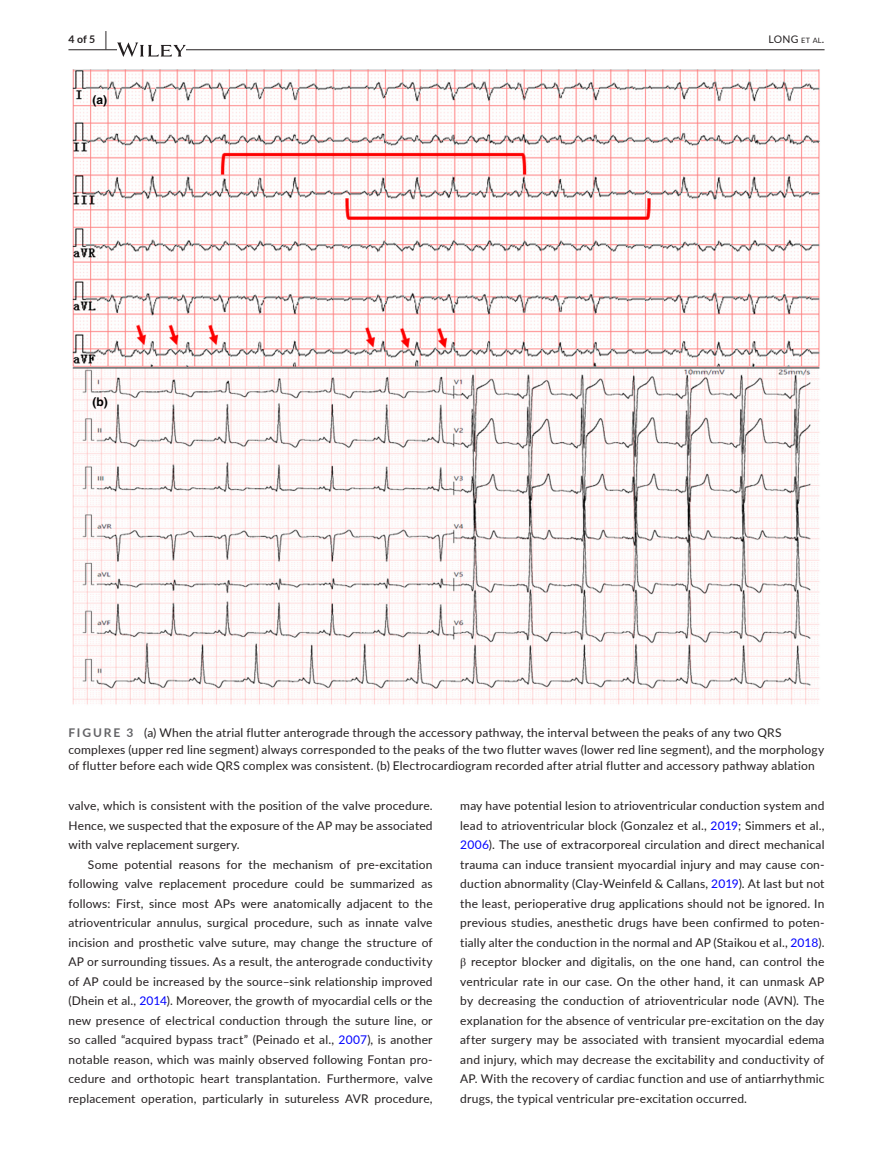
<style>
.page{position:relative;width:893px;height:1174px;background:#fff}
.page>*{position:absolute;margin:0;border:0;box-sizing:border-box;transform-origin:0 0}
.t1{font:12px/19.5px "Lato";letter-spacing:.015em;color:#231f20;text-align:justify}
.t2{font:700 12px "Helvetica";color:#000}
.t3{font:10.5px "Lato";color:#231f20}
.t4{font:700 10.5px "Lato";color:#231f20}
.s1{font-size:19.5px}
.s2{font-size:7.35px}
.s3{font-weight:700;color:#636366}
.s4{color:#00f}
.s5{font-family:"STIX"}
</style>
<div class="page">
<hr style="left:68px;top:49px;width:756px;height:1px;background:#231f20">
<svg style="left:117px;top:42px;width:69px;height:15px"></svg>
<img style="left:72px;top:69px;width:748px;height:636px">
<p class="t4" style="left:68px;top:31px;width:40px">4 of 5 <span class="s1">|</span></p>
<p class="t3" style="left:769px;top:31px;width:57px">LONG <span class="s2">et al</span>.</p>
<p class="t2" style="left:92px;top:92px;width:16px">(a)</p>
<p class="t2" style="left:92px;top:394px;width:17px">(b)</p>
<p class="t1" style="left:68px;top:724px;width:757px;line-height:16.5px;text-align:left"><span class="s3">FIGURE 3</span> (a) When the atrial flutter anterograde through the accessory pathway, the interval between the peaks of any two QRS complexes (upper red line segment) always corresponded to the peaks of the two flutter waves (lower red line segment), and the morphology of flutter before each wide QRS complex was consistent. (b) Electrocardiogram recorded after atrial flutter and accessory pathway ablation</p>
<p class="t1" style="left:68px;top:795px;width:366px">valve, which is consistent with the position of the valve procedure.<br>Hence, we suspected that the exposure of the AP may be associated with valve replacement surgery.</p>
<p class="t1" style="left:68px;top:854px;width:366px;text-indent:20px">Some potential reasons for the mechanism of pre-excitation following valve replacement procedure could be summarized as follows: First, since most APs were anatomically adjacent to the atrioventricular annulus, surgical procedure, such as innate valve incision and prosthetic valve suture, may change the structure of AP or surrounding tissues. As a result, the anterograde conductivity of AP could be increased by the source–sink relationship improved (Dhein et al., <span class="s4">2014</span>). Moreover, the growth of myocardial cells or the new presence of electrical conduction through the suture line, or so called “acquired bypass tract” (Peinado et al., <span class="s4">2007</span>), is another notable reason, which was mainly observed following Fontan pro&shy;cedure and orthotopic heart transplantation. Furthermore, valve replacement operation, particularly in sutureless AVR procedure,</p>
<p class="t1" style="left:460px;top:795px;width:366px">may have potential lesion to atrioventricular conduction system and lead to atrioventricular block (Gonzalez et al., <span class="s4">2019</span>; Simmers et al., <span class="s4">2006</span>). The use of extracorporeal circulation and direct mechanical trauma can induce transient myocardial injury and may cause con&shy;duction abnormality (Clay-Weinfeld &amp; Callans, <span class="s4">2019</span>). At last but not the least, perioperative drug applications should not be ignored. In previous studies, anesthetic drugs have been confirmed to poten&shy;tially alter the conduction in the normal and AP (Staikou et al., <span class="s4">2018</span>). <span class="s5">β</span> receptor blocker and digitalis, on the one hand, can control the ventricular rate in our case. On the other hand, it can unmask AP by decreasing the conduction of atrioventricular node (AVN). The explanation for the absence of ventricular pre-excitation on the day after surgery may be associated with transient myocardial edema and injury, which may decrease the excitability and conductivity of AP. With the recovery of cardiac function and use of antiarrhythmic drugs, the typical ventricular pre-excitation occurred.</p>
</div>
